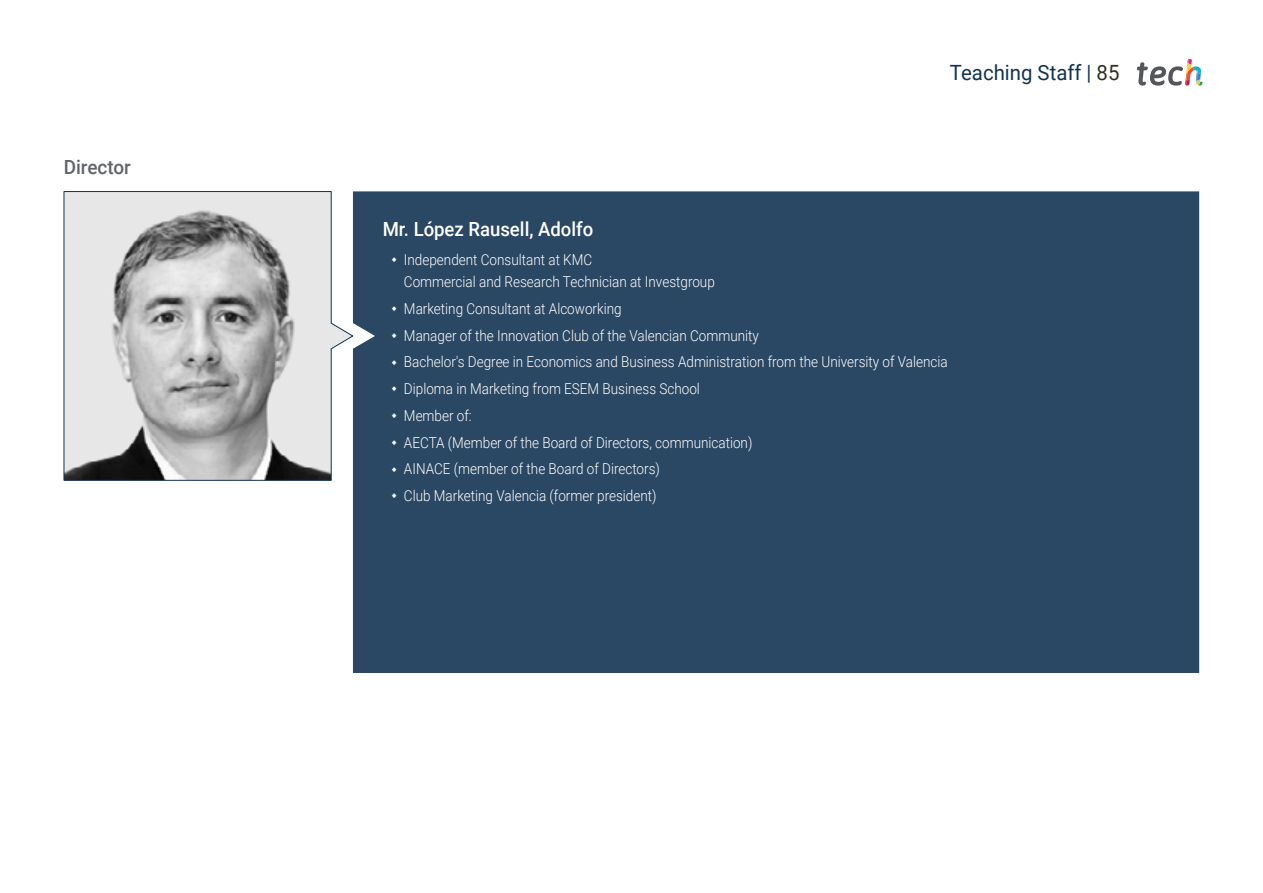
<style>
.page{position:relative;width:1263px;height:893px;background:#fff}
.page>*{position:absolute;margin:0;border:0;box-sizing:border-box;transform-origin:0 0}
.t1{font:21px "Roboto";color:#123352}
.t2{font:500 19.5px "Roboto";color:#fff;scale:.95 1}
.t3{font:500 19.5px "Roboto";color:#61646a}
.t4{font:300 15px/26.7px "Roboto";color:#fff;scale:.9 1}
.s1{color:#312e20}
</style>
<div class="page">
<div style="left:353px;top:191px;width:846px;height:482px;background:#2a4763"></div>
<svg style="left:64px;top:191px;width:289px;height:290px;background:#c1c1c2"></svg>
<svg style="left:1137px;top:59px;width:65px;height:27px"></svg>
<svg style="left:392px;top:257px;width:5px;height:5px"></svg>
<svg style="left:392px;top:306px;width:5px;height:5px"></svg>
<svg style="left:392px;top:333px;width:5px;height:5px"></svg>
<svg style="left:392px;top:360px;width:5px;height:5px"></svg>
<svg style="left:392px;top:386px;width:5px;height:5px"></svg>
<svg style="left:392px;top:413px;width:5px;height:5px"></svg>
<svg style="left:392px;top:440px;width:5px;height:5px"></svg>
<svg style="left:392px;top:467px;width:5px;height:5px"></svg>
<svg style="left:392px;top:493px;width:5px;height:5px"></svg>
<h2 class="t3" style="left:64px;top:154px;width:69px">Director</h2>
<h1 class="t1" style="left:950px;top:57px;width:171px">Teaching Staff | <span class="s1">85</span></h1>
<h2 class="t2" style="left:383px;top:215px;width:223px">Mr. López Rausell, Adolfo</h2>
<p class="t4" style="left:404px;top:247px;width:347px;line-height:22.5px">Independent Consultant at KMC<br>Commercial and Research Technician at Investgroup</p>
<p class="t4" style="left:404px;top:295px;width:606px">Marketing Consultant at Alcoworking<br>Manager of the Innovation Club of the Valencian Community<br>Bachelor's Degree in Economics and Business Administration from the University of Valencia Diploma in Marketing from ESEM Business School<br>Member of:<br>AECTA (Member of the Board of Directors, communication)<br>AINACE (member of the Board of Directors)<br>Club Marketing Valencia (former president)</p>
</div>
